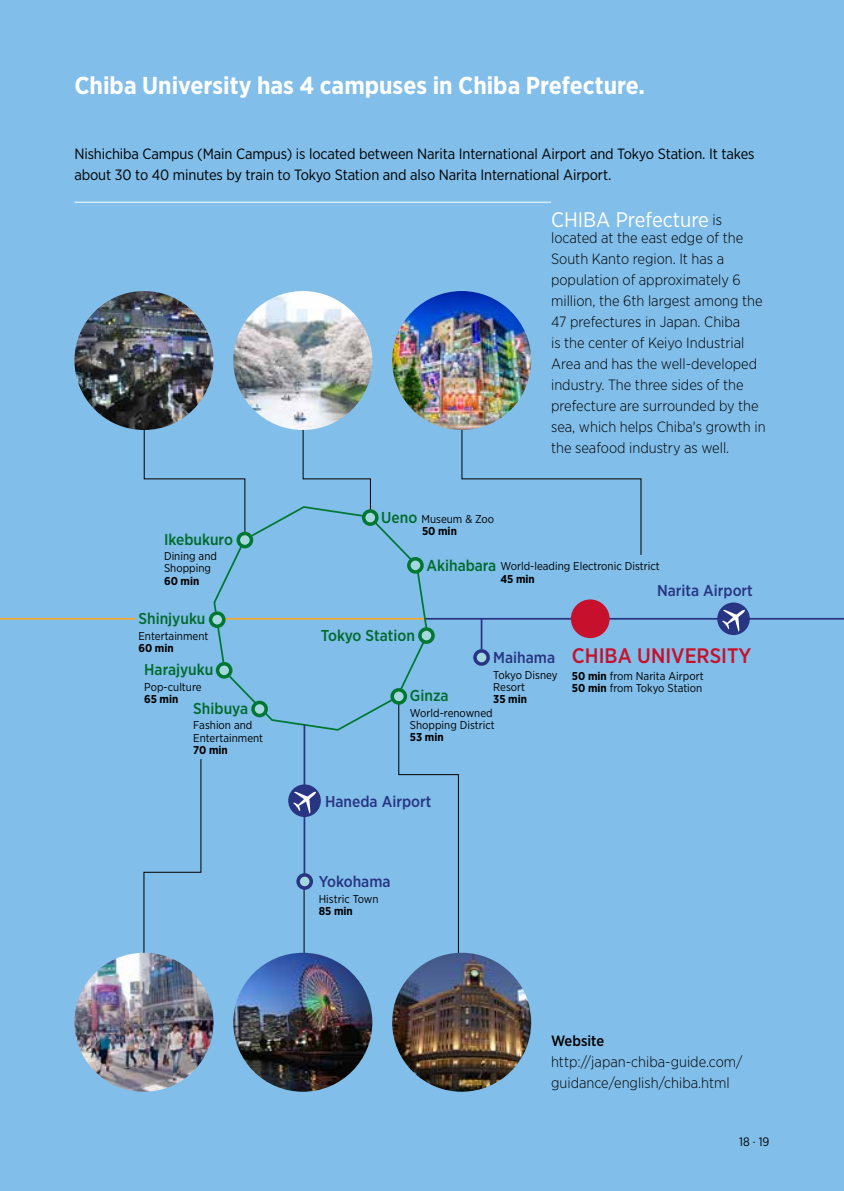
<style>
.page{position:relative;width:844px;height:1191px;background:#fff}
.page>*{position:absolute;margin:0;border:0;box-sizing:border-box;transform-origin:0 0}
.t1{font:700 24.5px "Gotham Narrow";color:#fff}
.t2{font:21px "Gotham Narrow";color:#fff}
.t3{font:500 21px "Gotham Narrow";color:#c7112c}
.t4{font:500 15.75px "Gotham Narrow";color:#006b2d}
.t5{font:500 15.75px "Gotham Narrow";color:#283583}
.t6{font:300 14.88px/21px "Gotham Narrow";color:#000}
.t7{font:14.88px/21px "Gotham Narrow";letter-spacing:-.01em;color:#000}
.t8{font:500 14.88px "Gotham Narrow";color:#000}
.t9{font:12.25px "Gotham Narrow";color:#000}
.t10{font:11.38px/12.2px "Gotham Narrow";color:#000}
.t11{font:700 11.38px "Gotham Narrow";color:#000}
.s1{font-weight:300;font-size:14.88px;color:#000}
.s2{font-weight:500;font-size:15.75px;color:#006b2d}
.s3{font-weight:700}
</style>
<div class="page">
<div style="left:0;top:0;width:843px;height:1191px;background:#81bee9"></div>
<svg style="left:398px;top:731px;width:61px;height:221px"></svg>
<hr style="left:304px;top:881px;width:1px;height:114px;background:#000">
<svg style="left:144px;top:365px;width:101px;height:140px"></svg>
<svg style="left:143px;top:759px;width:58px;height:223px"></svg>
<svg style="left:302px;top:375px;width:69px;height:130px"></svg>
<svg style="left:461px;top:369px;width:180px;height:186px"></svg>
<hr style="left:424px;top:618px;width:419px;height:1px;background:#283583">
<svg style="left:213px;top:505px;width:216px;height:226px"></svg>
<div style="left:217px;top:664px;width:14px;height:13px;background:#a4d7de;border-radius:50%"></div>
<div style="left:216px;top:662px;width:16px;height:16px;border:4px solid #007732;border-radius:50%"></div>
<hr style="left:0;top:618px;width:135px;height:1px;background:#f7a82d">
<div style="left:210px;top:613px;width:14px;height:13px;background:#a4d7de;border-radius:50%"></div>
<div style="left:209px;top:611px;width:16px;height:17px;border:4px solid #007732;border-radius:50%"></div>
<div style="left:420px;top:629px;width:13px;height:13px;background:#a4d7de;border-radius:50%"></div>
<div style="left:418px;top:627px;width:16px;height:17px;border:4px solid #007732;border-radius:50%"></div>
<div style="left:363px;top:511px;width:14px;height:13px;background:#a4d7de;border-radius:50%"></div>
<div style="left:362px;top:509px;width:16px;height:17px;border:4px solid #007732;border-radius:50%"></div>
<div style="left:409px;top:559px;width:13px;height:13px;background:#a4d7de;border-radius:50%"></div>
<div style="left:407px;top:557px;width:16px;height:16px;border:4px solid #007732;border-radius:50%"></div>
<div style="left:253px;top:702px;width:13px;height:13px;background:#a4d7de;border-radius:50%"></div>
<div style="left:251px;top:700px;width:17px;height:17px;border:4px solid #007732;border-radius:50%"></div>
<div style="left:392px;top:690px;width:13px;height:13px;background:#a4d7de;border-radius:50%"></div>
<div style="left:390px;top:688px;width:17px;height:16px;border:4px solid #007732;border-radius:50%"></div>
<hr style="left:480px;top:619px;width:2px;height:38px;background:#283583">
<div style="left:475px;top:651px;width:13px;height:13px;background:#a4d7de;border-radius:50%"></div>
<div style="left:473px;top:649px;width:16px;height:17px;border:4px solid #283583;border-radius:50%"></div>
<div style="left:570px;top:599px;width:39px;height:39px;background:#c7112c;border-radius:50%"></div>
<hr style="left:303px;top:725px;width:2px;height:156px;background:#283583">
<div style="left:298px;top:875px;width:13px;height:13px;background:#a4d7de;border-radius:50%"></div>
<div style="left:296px;top:873px;width:17px;height:16px;border:4px solid #283583;border-radius:50%"></div>
<div style="left:717px;top:602px;width:32px;height:33px;background:#283583;border-radius:50%"></div>
<svg style="left:721px;top:609px;width:24px;height:23px"></svg>
<div style="left:288px;top:784px;width:33px;height:33px;background:#283583;border-radius:50%"></div>
<svg style="left:293px;top:791px;width:23px;height:22px"></svg>
<img style="left:392px;top:952px;width:139px;height:139px;border-radius:69px">
<img style="left:392px;top:291px;width:139px;height:139px;border-radius:69px">
<img style="left:233px;top:952px;width:139px;height:139px;border-radius:69px">
<img style="left:233px;top:291px;width:139px;height:139px;border-radius:69px">
<img style="left:74px;top:952px;width:139px;height:139px;border-radius:69px">
<img style="left:74px;top:291px;width:139px;height:139px;border-radius:69px">
<div style="left:238px;top:533px;width:13px;height:13px;background:#a4d7de;border-radius:50%"></div>
<div style="left:236px;top:532px;width:17px;height:16px;border:4px solid #007732;border-radius:50%"></div>
<hr style="left:74px;top:202px;width:477px;height:1px;background:#fff">
<h1 class="t1" style="left:74px;top:70px;width:572px">Chiba University has 4 campuses in Chiba Prefecture.</h1>
<p class="t7" style="left:74px;top:143px;width:681px">Nishichiba Campus (Main Campus) is located between Narita International Airport and Tokyo Station. It takes about 30 to 40 minutes by train to Tokyo Station and also Narita International Airport.</p>
<h2 class="t2" style="left:551px;top:206px;width:172px">CHIBA Prefecture <span class="s1">is</span></h2>
<p class="t6" style="left:551px;top:226px;width:216px">located at the east edge of the<br>South Kanto region. It has a population of approximately 6 million, the 6th largest among the<br>47 prefectures in Japan. Chiba<br>is the center of Keiyo Industrial<br>Area and has the well-developed industry. The three sides of the prefecture are surrounded by the sea, which helps Chiba's growth in the seafood industry as well.</p>
<p class="t4" style="left:164px;top:529px;width:70px">Ikebukuro</p>
<p class="t10" style="left:164px;top:550px;width:54px">Dining and<br>Shopping</p>
<p class="t11" style="left:164px;top:573px;width:37px">60 min</p>
<p class="t4" style="left:138px;top:609px;width:69px">Shinjyuku</p>
<p class="t10" style="left:138px;top:629px;width:71px">Entertainment</p>
<p class="t11" style="left:138px;top:641px;width:37px">60 min</p>
<p class="t4" style="left:144px;top:659px;width:71px">Harajyuku</p>
<p class="t10" style="left:144px;top:680px;width:59px">Pop-culture</p>
<p class="t11" style="left:144px;top:691px;width:36px">65 min</p>
<p class="t4" style="left:193px;top:698px;width:56px">Shibuya</p>
<p class="t10" style="left:193px;top:719px;width:71px">Fashion and<br>Entertainment</p>
<p class="t11" style="left:193px;top:742px;width:36px">70 min</p>
<p class="t10" style="left:381px;top:512px;width:114px;text-align:center"><span class="s2">Ueno</span> Museum &amp; Zoo<br><span class="s3">50 min</span></p>
<p class="t10" style="left:500px;top:560px;width:161px;text-indent:-74px"><span class="s2">Akihabara</span> World-leading Electronic District<br><span class="s3">45 min</span></p>
<p class="t5" style="left:656px;top:580px;width:97px">Narita Airport</p>
<p class="t4" style="left:321px;top:625px;width:96px">Tokyo Station</p>
<p class="t5" style="left:493px;top:647px;width:63px">Maihama</p>
<p class="t10" style="left:493px;top:668px;width:66px">Tokyo Disney<br>Resort</p>
<p class="t11" style="left:493px;top:691px;width:35px">35 min</p>
<p class="t4" style="left:410px;top:685px;width:40px">Ginza</p>
<p class="t10" style="left:410px;top:706px;width:86px">World-renowned<br>Shopping District</p>
<p class="t11" style="left:410px;top:729px;width:35px">53 min</p>
<h2 class="t3" style="left:572px;top:642px;width:181px">CHIBA UNIVERSITY</h2>
<p class="t10" style="left:572px;top:669px;width:133px"><span class="s3">50 min</span> from Narita Airport<br><span class="s3">50 min</span> from Tokyo Station</p>
<p class="t5" style="left:325px;top:791px;width:108px">Haneda Airport</p>
<p class="t5" style="left:319px;top:871px;width:73px">Yokohama</p>
<p class="t10" style="left:319px;top:892px;width:61px">Histric Town</p>
<p class="t11" style="left:319px;top:903px;width:35px">85 min</p>
<p class="t8" style="left:551px;top:1031px;width:55px">Website</p>
<p class="t6" style="left:551px;top:1051px;width:193px">http://japan-chiba-guide.com/ guidance/english/chiba.html</p>
<p class="t9" style="left:739px;top:1134px;width:32px">18 . 19</p>
</div>
